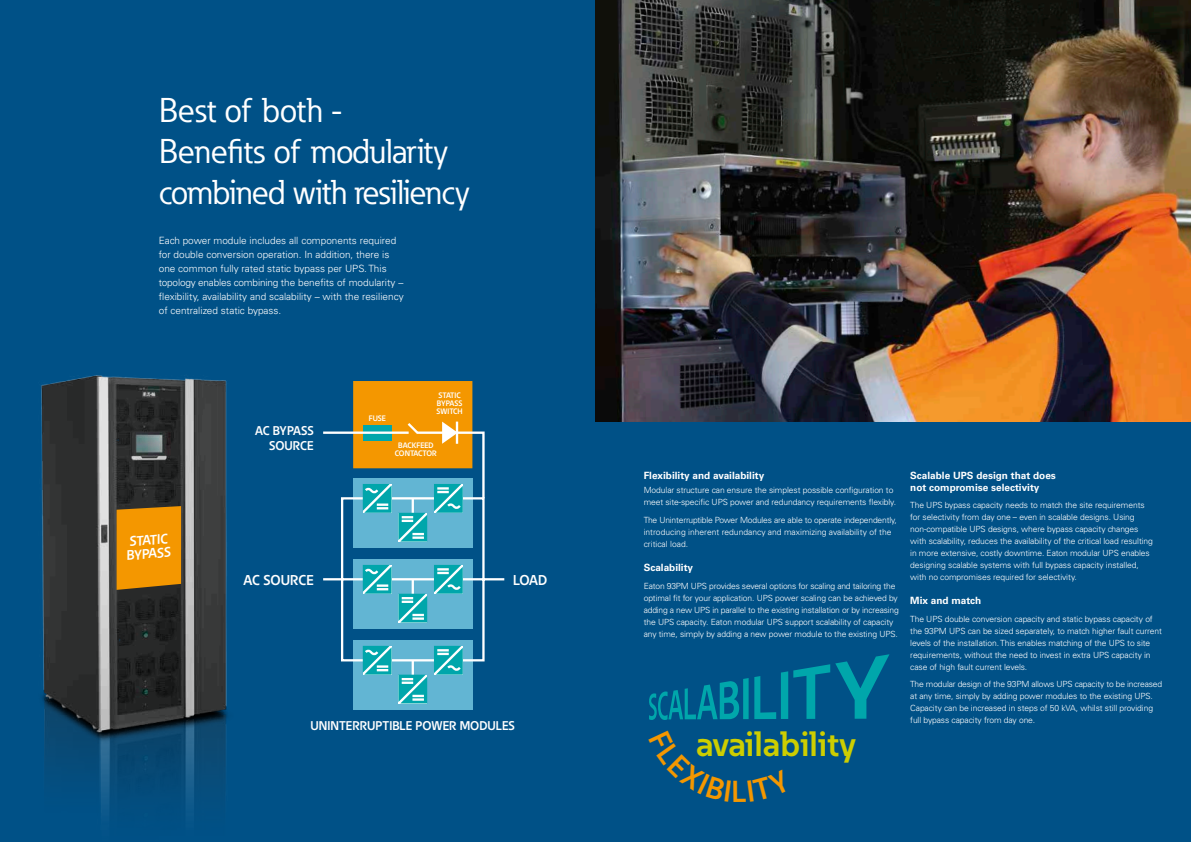
<style>
.page{position:relative;width:1191px;height:842px;background:#005187}
.page>*{position:absolute;margin:0;border:0;box-sizing:border-box;transform-origin:0 0}
.t1{font:700 34.8px "Eaton";color:#cdce00}
.t2{font:34px/40.8px "Eaton";letter-spacing:-.02em;color:#fff}
.t3{font:700 29.9px "Eaton";color:#f49700}
.t4{font:700 14.1px "Eaton";color:#fff}
.t5{font:700 13.6px/13.6px "Eaton";color:#fff;text-align:center}
.t6{font:700 12.5px/15px "Eaton";color:#fff;text-align:right}
.t7{font:300 10px/14px "Univers LT Std";color:#fff}
.t8{font:700 10px/12px "Univers LT Std";color:#fff}
.t9{font:300 8.5px/12px "Univers LT Std";letter-spacing:-.01em;color:#fff}
.t10{font:700 7.8px/7.8px "Eaton";color:#fff}
</style>
<div class="page">
<div style="left:353px;top:640px;width:119px;height:69px;background:#62b5d3"></div>
<div style="left:355px;top:382px;width:116px;height:85px;background:#f49700"></div>
<div style="left:353px;top:381px;width:119px;height:87px;border:3px solid #f49700"></div>
<svg style="left:323px;top:420px;width:182px;height:283px"></svg>
<img style="left:595px;top:0;width:596px;height:421px">
<svg style="left:649px;top:678px;width:99px;height:42px"></svg>
<svg style="left:754px;top:654px;width:135px;height:65px"></svg>
<img style="left:41px;top:375px;width:187px;height:442px">
<svg style="left:117px;top:506px;width:64px;height:84px;background:#e79002"></svg>
<h2 class="t2" style="left:159px;top:90px;width:312px">Best of both -<br>Benefits of modularity combined with resiliency</h2>
<p class="t7" style="left:159px;top:233px;width:246px">Each power module includes all components required for double conversion operation. In addition, there is one common fully rated static bypass per UPS. This topology enables combining the benefits of modularity – flexibility, availability and scalability – with the resiliency of centralized static bypass.</p>
<p class="t10" style="left:369px;top:414px;width:19px">FUSE</p>
<p class="t10" style="left:436px;top:391px;width:28px">STATIC<br>BYPASS<br>SWITCH</p>
<h3 class="t5" style="left:124px;top:535px;width:46px;rotate:-5deg">STATIC<br>BYPASS</h3>
<h3 class="t6" style="left:255px;top:423px;width:60px">AC BYPASS<br>SOURCE</h3>
<p class="t10" style="left:395px;top:441px;width:43px;text-align:center">BACKFEED<br>CONTACTOR</p>
<h3 class="t4" style="left:243px;top:571px;width:72px">AC SOURCE</h3>
<h3 class="t4" style="left:513px;top:571px;width:36px">LOAD</h3>
<h3 class="t6" style="left:310px;top:718px;width:206px">UNINTERRUPTIBLE POWER MODULES</h3>
<p class="t8" style="left:643px;top:469px;width:122px">Flexibility and availability</p>
<p class="t9" style="left:643px;top:484px;width:254px">Modular structure can ensure the simplest possible configuration to meet site-specific UPS power and redundancy requirements flexibly.</p>
<p class="t9" style="left:643px;top:514px;width:255px">The Uninterruptible Power Modules are able to operate independently, introducing inherent redundancy and maximizing availability of the critical load.</p>
<p class="t8" style="left:643px;top:561px;width:51px">Scalability</p>
<p class="t9" style="left:643px;top:579px;width:257px">Eaton 93PM UPS provides several options for scaling and tailoring the optimal fit for your application. UPS power scaling can be achieved by adding a new UPS in parallel to the existing installation or by increasing the UPS capacity. Eaton modular UPS support scalability of capacity any time, simply by adding a new power module to the existing UPS.</p>
<h1 class="t1" style="left:696px;top:722px;width:161px">availability</h1>
<h3 class="t3" style="left:732px;top:773px;width:16px">L</h3>
<p class="t8" style="left:910px;top:469px;width:147px">Scalable UPS design that does not compromise selectivity</p>
<p class="t9" style="left:910px;top:499px;width:244px">The UPS bypass capacity needs to match the site requirements for selectivity from day one – even in scalable designs. Using non-compatible UPS designs, where bypass capacity changes with scalability, reduces the availability of the critical load resulting in more extensive, costly downtime. Eaton modular UPS enables designing scalable systems with full bypass capacity installed, with no compromises required for selectivity.</p>
<p class="t8" style="left:910px;top:595px;width:72px">Mix and match</p>
<p class="t9" style="left:910px;top:613px;width:253px">The UPS double conversion capacity and static bypass capacity of the 93PM UPS can be sized separately, to match higher fault current levels of the installation. This enables matching of the UPS to site requirements, without the need to invest in extra UPS capacity in case of high fault current levels.</p>
<p class="t9" style="left:910px;top:678px;width:253px">The modular design of the 93PM allows UPS capacity to be increased at any time, simply by adding power modules to the existing UPS.<br>Capacity can be increased in steps of 50 kVA, whilst still providing full bypass capacity from day one.</p>
</div>
